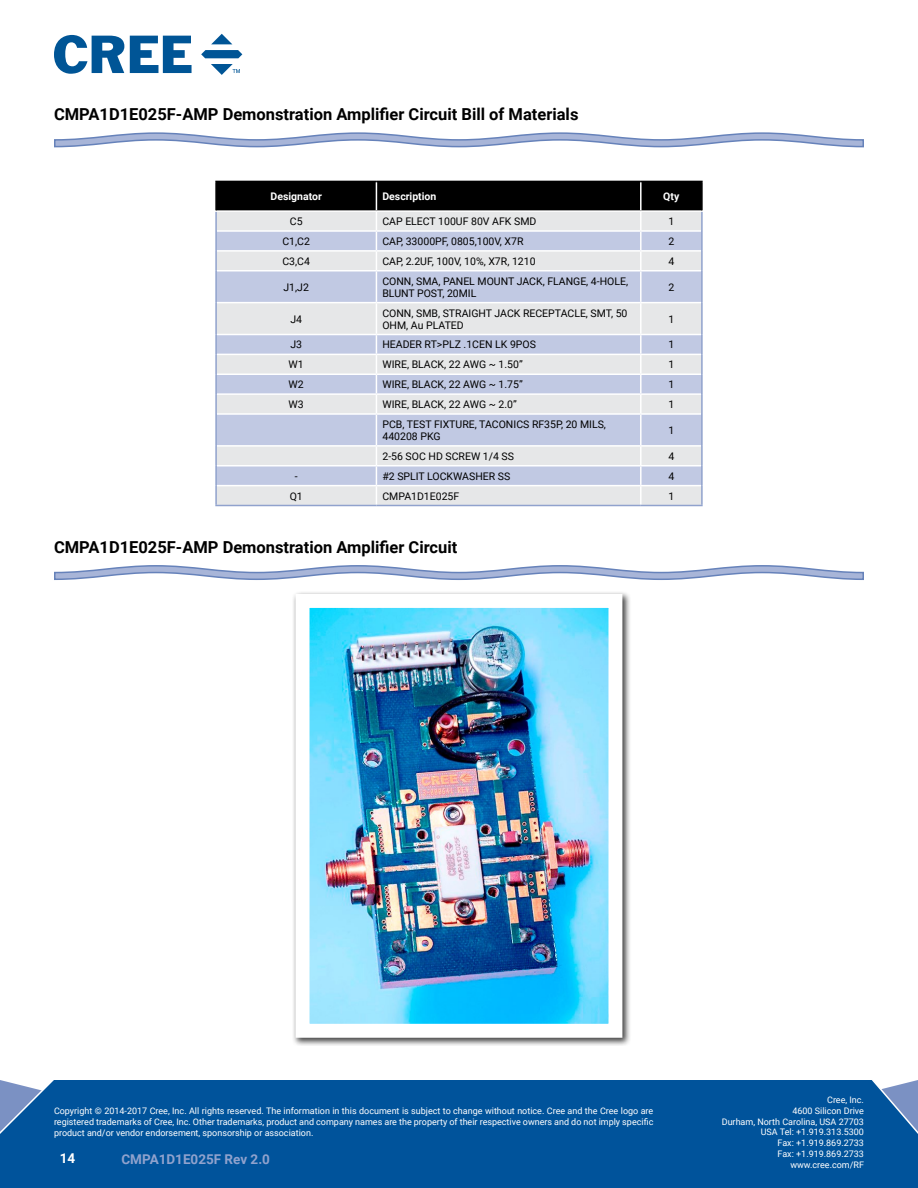
<style>
.page{position:relative;width:918px;height:1188px;background:#fff}
.page>*{position:absolute;margin:0;border:0;box-sizing:border-box;transform-origin:0 0}
.t1{font:700 16.5px "Roboto";color:#000}
.t2{font:700 13.5px "Roboto";color:#90a2cd}
.t3{font:700 13.5px "Roboto";color:#fff}
.t4{font:10.5px/12px "Roboto";color:#000}
.t5{font:700 10.5px "Roboto";color:#fff}
.t6{font:9px/10.8px "Roboto";color:#fff;text-align:right}
</style>
<div class="page">
<div style="left:0;top:1080px;width:918px;height:108px;background:#00539b"></div>
<svg style="left:54px;top:35px;width:70px;height:39px"></svg>
<svg style="left:130px;top:36px;width:62px;height:37px"></svg>
<svg style="left:211px;top:34px;width:21px;height:10px"></svg>
<svg style="left:201px;top:50px;width:41px;height:8px"></svg>
<svg style="left:211px;top:64px;width:29px;height:10px"></svg>
<svg style="left:54px;top:132px;width:810px;height:16px"></svg>
<svg style="left:217px;top:486px;width:484px;height:19px;background:#e5e6e8"></svg>
<svg style="left:217px;top:272px;width:484px;height:213px;background:#d1d6e5"></svg>
<hr style="left:376px;top:272px;width:1px;height:30px;background:#fff">
<hr style="left:640px;top:272px;width:2px;height:30px;background:#fff">
<hr style="left:217px;top:302px;width:159px;height:1px;background:#fff">
<hr style="left:376px;top:302px;width:265px;height:1px;background:#fff">
<hr style="left:376px;top:303px;width:1px;height:31px;background:#fff">
<hr style="left:641px;top:302px;width:60px;height:1px;background:#fff">
<hr style="left:640px;top:303px;width:2px;height:31px;background:#fff">
<hr style="left:217px;top:334px;width:159px;height:1px;background:#fff">
<hr style="left:376px;top:334px;width:265px;height:1px;background:#fff">
<hr style="left:641px;top:334px;width:60px;height:1px;background:#fff">
<hr style="left:217px;top:354px;width:159px;height:1px;background:#fff">
<hr style="left:376px;top:354px;width:265px;height:1px;background:#fff">
<hr style="left:641px;top:354px;width:60px;height:1px;background:#fff">
<hr style="left:217px;top:374px;width:159px;height:1px;background:#fff">
<hr style="left:376px;top:374px;width:265px;height:1px;background:#fff">
<hr style="left:641px;top:374px;width:60px;height:1px;background:#fff">
<hr style="left:217px;top:393px;width:159px;height:2px;background:#fff">
<hr style="left:376px;top:393px;width:265px;height:2px;background:#fff">
<svg style="left:376px;top:335px;width:1px;height:78px"></svg>
<hr style="left:641px;top:393px;width:60px;height:2px;background:#fff">
<svg style="left:640px;top:335px;width:2px;height:78px"></svg>
<hr style="left:217px;top:413px;width:159px;height:2px;background:#fff">
<hr style="left:376px;top:413px;width:265px;height:2px;background:#fff">
<hr style="left:376px;top:415px;width:1px;height:30px;background:#fff">
<hr style="left:641px;top:413px;width:60px;height:2px;background:#fff">
<hr style="left:640px;top:415px;width:2px;height:30px;background:#fff">
<hr style="left:217px;top:445px;width:159px;height:2px;background:#fff">
<hr style="left:376px;top:445px;width:265px;height:2px;background:#fff">
<hr style="left:641px;top:445px;width:60px;height:2px;background:#fff">
<hr style="left:217px;top:465px;width:159px;height:1px;background:#fff">
<hr style="left:376px;top:465px;width:265px;height:1px;background:#fff">
<hr style="left:641px;top:465px;width:60px;height:1px;background:#fff">
<svg style="left:376px;top:447px;width:1px;height:58px"></svg>
<svg style="left:640px;top:447px;width:2px;height:58px"></svg>
<svg style="left:215px;top:181px;width:488px;height:89px;background:#93959b"></svg>
<hr style="left:215px;top:231px;width:2px;height:20px;background:#90a2cd">
<hr style="left:701px;top:231px;width:2px;height:20px;background:#90a2cd">
<hr style="left:215px;top:251px;width:2px;height:20px;background:#90a2cd">
<hr style="left:701px;top:251px;width:2px;height:20px;background:#90a2cd">
<hr style="left:215px;top:271px;width:2px;height:32px;background:#90a2cd">
<hr style="left:701px;top:271px;width:2px;height:32px;background:#90a2cd">
<hr style="left:215px;top:303px;width:2px;height:31px;background:#90a2cd">
<hr style="left:701px;top:303px;width:2px;height:31px;background:#90a2cd">
<hr style="left:215px;top:334px;width:2px;height:20px;background:#90a2cd">
<hr style="left:701px;top:334px;width:2px;height:20px;background:#90a2cd">
<hr style="left:215px;top:354px;width:2px;height:20px;background:#90a2cd">
<hr style="left:701px;top:354px;width:2px;height:20px;background:#90a2cd">
<hr style="left:215px;top:374px;width:2px;height:20px;background:#90a2cd">
<hr style="left:701px;top:374px;width:2px;height:20px;background:#90a2cd">
<hr style="left:215px;top:394px;width:2px;height:20px;background:#90a2cd">
<hr style="left:701px;top:394px;width:2px;height:20px;background:#90a2cd">
<hr style="left:215px;top:414px;width:2px;height:32px;background:#90a2cd">
<hr style="left:701px;top:414px;width:2px;height:32px;background:#90a2cd">
<hr style="left:215px;top:446px;width:2px;height:20px;background:#90a2cd">
<hr style="left:701px;top:446px;width:2px;height:20px;background:#90a2cd">
<hr style="left:215px;top:466px;width:2px;height:20px;background:#90a2cd">
<hr style="left:701px;top:466px;width:2px;height:20px;background:#90a2cd">
<svg style="left:215px;top:486px;width:2px;height:19px"></svg>
<svg style="left:701px;top:486px;width:2px;height:19px"></svg>
<hr style="left:215px;top:505px;width:161px;height:1px;background:#90a2cd">
<hr style="left:376px;top:505px;width:265px;height:1px;background:#90a2cd">
<hr style="left:641px;top:505px;width:62px;height:1px;background:#90a2cd">
<svg style="left:54px;top:565px;width:810px;height:15px"></svg>
<img style="left:293px;top:592px;width:336px;height:453px">
<h1 class="t1" style="left:54px;top:103px;width:526px">CMPA1D1E025F-AMP Demonstration Amplifier Circuit Bill of Materials</h1>
<p class="t5" style="left:271px;top:189px;width:53px">Designator</p>
<p class="t5" style="left:382px;top:189px;width:56px">Description</p>
<p class="t5" style="left:663px;top:189px;width:18px">Qty</p>
<p class="t4" style="left:290px;top:215px;width:14px">C5</p>
<p class="t4" style="left:382px;top:215px;width:155px">CAP ELECT 100UF 80V AFK SMD</p>
<p class="t4" style="left:668px;top:215px;width:7px">1</p>
<p class="t4" style="left:282px;top:235px;width:29px">C1,C2</p>
<p class="t4" style="left:382px;top:235px;width:143px">CAP, 33000PF, 0805,100V, X7R</p>
<p class="t4" style="left:668px;top:235px;width:7px">2</p>
<p class="t4" style="left:282px;top:255px;width:29px">C3,C4</p>
<p class="t4" style="left:382px;top:255px;width:155px">CAP, 2.2UF, 100V, 10%, X7R, 1210</p>
<p class="t4" style="left:668px;top:255px;width:7px">4</p>
<p class="t4" style="left:284px;top:281px;width:27px">J1,J2</p>
<p class="t4" style="left:382px;top:275px;width:247px">CONN, SMA, PANEL MOUNT JACK, FLANGE, 4-HOLE,<br>BLUNT POST, 20MIL</p>
<p class="t4" style="left:668px;top:281px;width:7px">2</p>
<p class="t4" style="left:290px;top:312px;width:13px">J4</p>
<p class="t4" style="left:382px;top:306px;width:247px">CONN, SMB, STRAIGHT JACK RECEPTACLE, SMT, 50<br>OHM, Au PLATED</p>
<p class="t4" style="left:668px;top:312px;width:7px">1</p>
<p class="t4" style="left:290px;top:338px;width:13px">J3</p>
<p class="t4" style="left:382px;top:338px;width:155px">HEADER RT&gt;PLZ .1CEN LK 9POS</p>
<p class="t4" style="left:668px;top:338px;width:7px">1</p>
<p class="t4" style="left:289px;top:358px;width:17px">W1</p>
<p class="t4" style="left:382px;top:358px;width:142px">WIRE, BLACK, 22 AWG ~ 1.50”</p>
<p class="t4" style="left:668px;top:358px;width:7px">1</p>
<p class="t4" style="left:289px;top:378px;width:17px">W2</p>
<p class="t4" style="left:382px;top:378px;width:142px">WIRE, BLACK, 22 AWG ~ 1.75”</p>
<p class="t4" style="left:668px;top:378px;width:7px">1</p>
<p class="t4" style="left:289px;top:398px;width:17px">W3</p>
<p class="t4" style="left:382px;top:398px;width:136px">WIRE, BLACK, 22 AWG ~ 2.0”</p>
<p class="t4" style="left:668px;top:398px;width:7px">1</p>
<p class="t4" style="left:382px;top:418px;width:225px">PCB, TEST FIXTURE, TACONICS RF35P, 20 MILS,<br>440208 PKG</p>
<p class="t4" style="left:668px;top:424px;width:7px">1</p>
<p class="t4" style="left:382px;top:450px;width:133px">2-56 SOC HD SCREW 1/4 SS</p>
<p class="t4" style="left:668px;top:450px;width:7px">4</p>
<p class="t4" style="left:295px;top:470px;width:4px">-</p>
<p class="t4" style="left:382px;top:470px;width:129px">#2 SPLIT LOCKWASHER SS</p>
<p class="t4" style="left:668px;top:470px;width:7px">4</p>
<p class="t4" style="left:290px;top:489px;width:15px">Q1</p>
<p class="t4" style="left:382px;top:489px;width:78px">CMPA1D1E025F</p>
<p class="t4" style="left:668px;top:489px;width:7px">1</p>
<h1 class="t1" style="left:54px;top:536px;width:405px">CMPA1D1E025F-AMP Demonstration Amplifier Circuit</h1>
<p class="t6" style="left:54px;top:1105px;width:601px;text-align:justify">Copyright © 2014-2017 Cree, Inc. All rights reserved. The information in this document is subject to change without notice. Cree and the Cree logo are registered trademarks of Cree, Inc. Other trademarks, product and company names are the property of their respective owners and do not imply specific product and/or vendor endorsement, sponsorship or association.</p>
<h2 class="t3" style="left:60px;top:1148px;width:17px">14</h2>
<h2 class="t2" style="left:122px;top:1150px;width:150px">CMPA1D1E025F Rev 2.0</h2>
<p class="t6" style="left:722px;top:1094px;width:144px">Cree, Inc.<br>4600 Silicon Drive<br>Durham, North Carolina, USA 27703<br>USA Tel: +1.919.313.5300<br>Fax: +1.919.869.2733<br>Fax: +1.919.869.2733 www.cree.com/RF</p>
</div>
